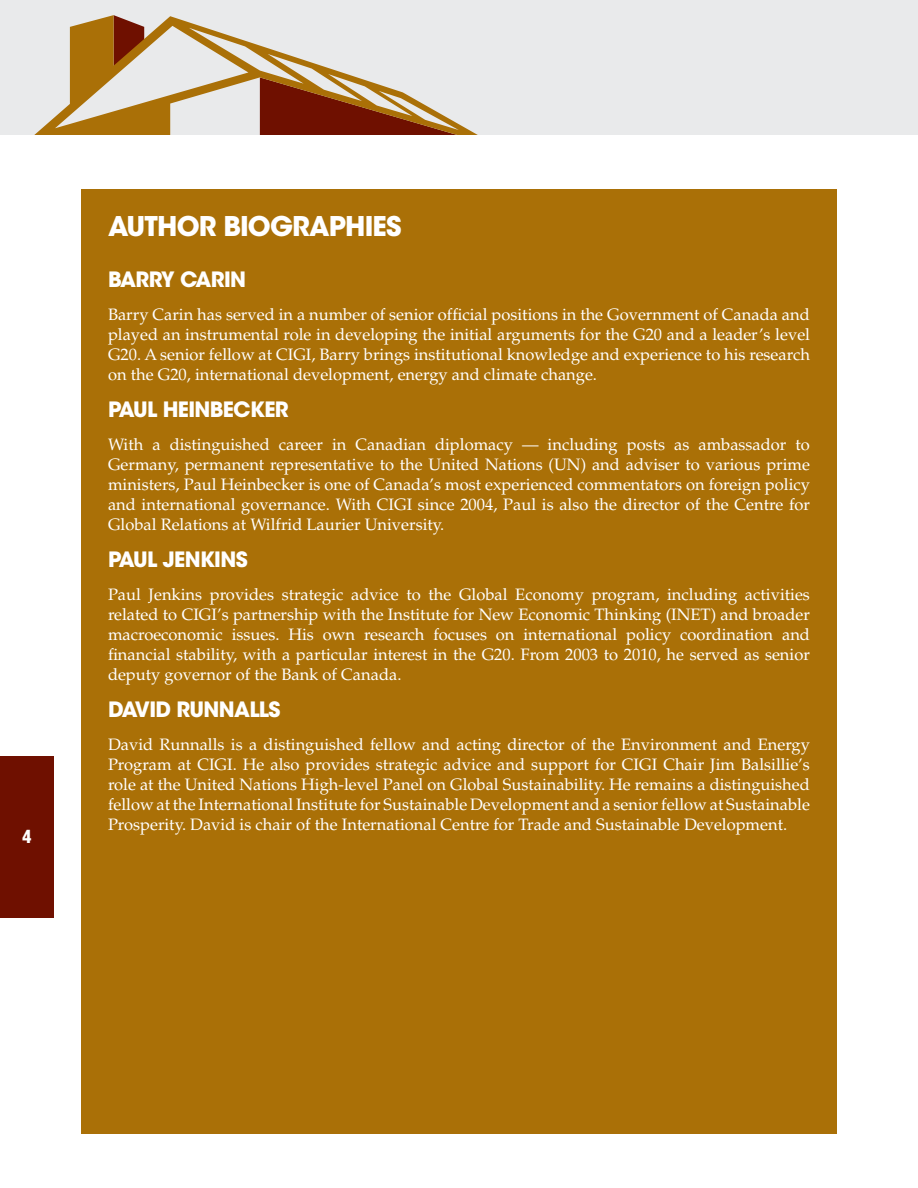
<style>
.page{position:relative;width:918px;height:1188px;background:#fff}
.page>*{position:absolute;margin:0;border:0;box-sizing:border-box;transform-origin:0 0}
.t1{font:700 27px "ITC Avant Garde Std";letter-spacing:-.03em;color:#fff}
.t2{font:700 21px "ITC Avant Garde Std";letter-spacing:-.03em;color:#fff}
.t3{font:900 condensed 18px "Helvetica LT Std";color:#fff}
.t4{font:16.5px/19.8px "Palatino LT Std";color:#fff;text-align:justify}
</style>
<div class="page">
<div style="left:0;top:0;width:918px;height:135px;background:#e9eaeb"></div>
<svg style="left:34px;top:15px;width:444px;height:120px"></svg>
<div style="left:0;top:756px;width:54px;height:162px;background:#6f1000"></div>
<div style="left:81px;top:189px;width:756px;height:945px;background:#aa7007"></div>
<p class="t3" style="left:22px;top:825px;width:10px">4</p>
<h1 class="t1" style="left:108px;top:209px;width:295px">AUTHOR BIOGRAPHIES</h1>
<p class="t2" style="left:108px;top:266px;width:140px">BARRY CARIN</p>
<p class="t4" style="left:108px;top:305px;width:704px">Barry Carin has served in a number of senior official positions in the Government of Canada and played an instrumental role in developing the initial arguments for the G20 and a leader’s level G20. A senior fellow at CIGI, Barry brings institutional knowledge and experience to his research on the G20, international development, energy and climate change.</p>
<p class="t2" style="left:108px;top:396px;width:182px">PAUL HEINBECKER</p>
<p class="t4" style="left:108px;top:435px;width:704px">With a distinguished career in Canadian diplomacy — including posts as ambassador to Germany, permanent representative to the United Nations (UN) and adviser to various prime ministers, Paul Heinbecker is one of Canada’s most experienced commentators on foreign policy and international governance. With CIGI since 2004, Paul is also the director of the Centre for Global Relations at Wilfrid Laurier University.</p>
<p class="t2" style="left:108px;top:546px;width:141px">PAUL JENKINS</p>
<p class="t4" style="left:108px;top:585px;width:704px">Paul Jenkins provides strategic advice to the Global Economy program, including activities related to CIGI’s partnership with the Institute for New Economic Thinking (INET) and broader macroeconomic issues. His own research focuses on international policy coordination and financial stability, with a particular interest in the G20. From 2003 to 2010, he served as senior deputy governor of the Bank of Canada.</p>
<p class="t2" style="left:108px;top:696px;width:174px">DAVID RUNNALLS</p>
<p class="t4" style="left:108px;top:735px;width:703px">David Runnalls is a distinguished fellow and acting director of the Environment and Energy Program at CIGI. He also provides strategic advice and support for CIGI Chair Jim Balsillie’s role at the United Nations High-level Panel on Global Sustainability. He remains a distinguished fellow at the International Institute for Sustainable Development and a senior fellow at Sustainable Prosperity. David is chair of the International Centre for Trade and Sustainable Development.</p>
</div>
